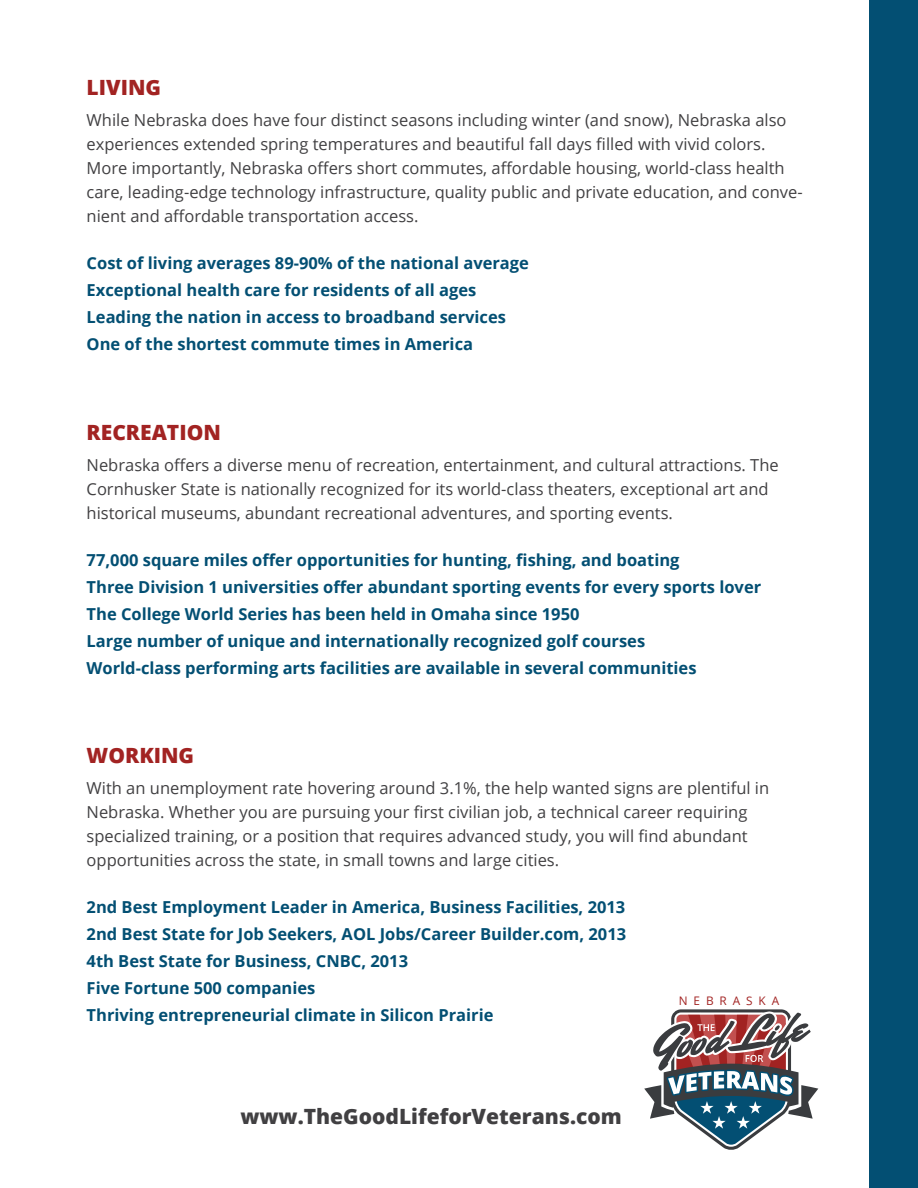
<style>
.page{position:relative;width:918px;height:1188px;background:#fff}
.page>*{position:absolute;margin:0;border:0;box-sizing:border-box;transform-origin:0 0}
.t1{font:800 21px "Open Sans";color:#414042}
.t2{font:800 21px "Open Sans";color:#a22322}
.t3{font:16.5px/24px "Open Sans";color:#414042}
.t4{font:700 16.5px/27px "Open Sans";color:#034f73}
.t5{font:11.85px "Open Sans";letter-spacing:.5em;color:#a22322}
</style>
<div class="page">
<div style="left:870px;top:0;width:48px;height:1188px;background:#034f73"></div>
<svg style="left:644px;top:1009px;width:174px;height:141px"></svg>
<p class="t2" style="left:87px;top:71px;width:76px">LIVING</p>
<p class="t3" style="left:87px;top:107px;width:718px">While Nebraska does have four distinct seasons including winter (and snow), Nebraska also experiences extended spring temperatures and beautiful fall days filled with vivid colors.<br>More importantly, Nebraska offers short commutes, affordable housing, world-class health care, leading-edge technology infrastructure, quality public and private education, and conve&shy;nient and affordable transportation access.</p>
<p class="t4" style="left:87px;top:249px;width:444px">Cost of living averages 89-90% of the national average Exceptional health care for residents of all ages Leading the nation in access to broadband services One of the shortest commute times in America</p>
<p class="t2" style="left:87px;top:416px;width:136px">RECREATION</p>
<p class="t3" style="left:87px;top:453px;width:694px">Nebraska offers a diverse menu of recreation, entertainment, and cultural attractions. The<br>Cornhusker State is nationally recognized for its world-class theaters, exceptional art and historical museums, abundant recreational adventures, and sporting events.</p>
<p class="t4" style="left:87px;top:546px;width:676px">77,000 square miles offer opportunities for hunting, fishing, and boating<br>Three Division 1 universities offer abundant sporting events for every sports lover The College World Series has been held in Omaha since 1950<br>Large number of unique and internationally recognized golf courses<br>World-class performing arts facilities are available in several communities</p>
<p class="t2" style="left:87px;top:740px;width:109px">WORKING</p>
<p class="t3" style="left:87px;top:776px;width:684px">With an unemployment rate hovering around 3.1%, the help wanted signs are plentiful in Nebraska. Whether you are pursuing your first civilian job, a technical career requiring specialized training, or a position that requires advanced study, you will find abundant opportunities across the state, in small towns and large cities.</p>
<p class="t4" style="left:87px;top:893px;width:541px">2nd Best Employment Leader in America, Business Facilities, 2013<br>2nd Best State for Job Seekers, AOL Jobs/Career Builder.com, 2013<br>4th Best State for Business, CNBC, 2013<br>Five Fortune 500 companies<br>Thriving entrepreneurial climate in Silicon Prairie</p>
<p class="t5" style="left:679px;top:992px;width:102px">NEBRASKA</p>
<p class="t1" style="left:240px;top:1101px;width:383px">www.TheGoodLifeforVeterans.com</p>
</div>
